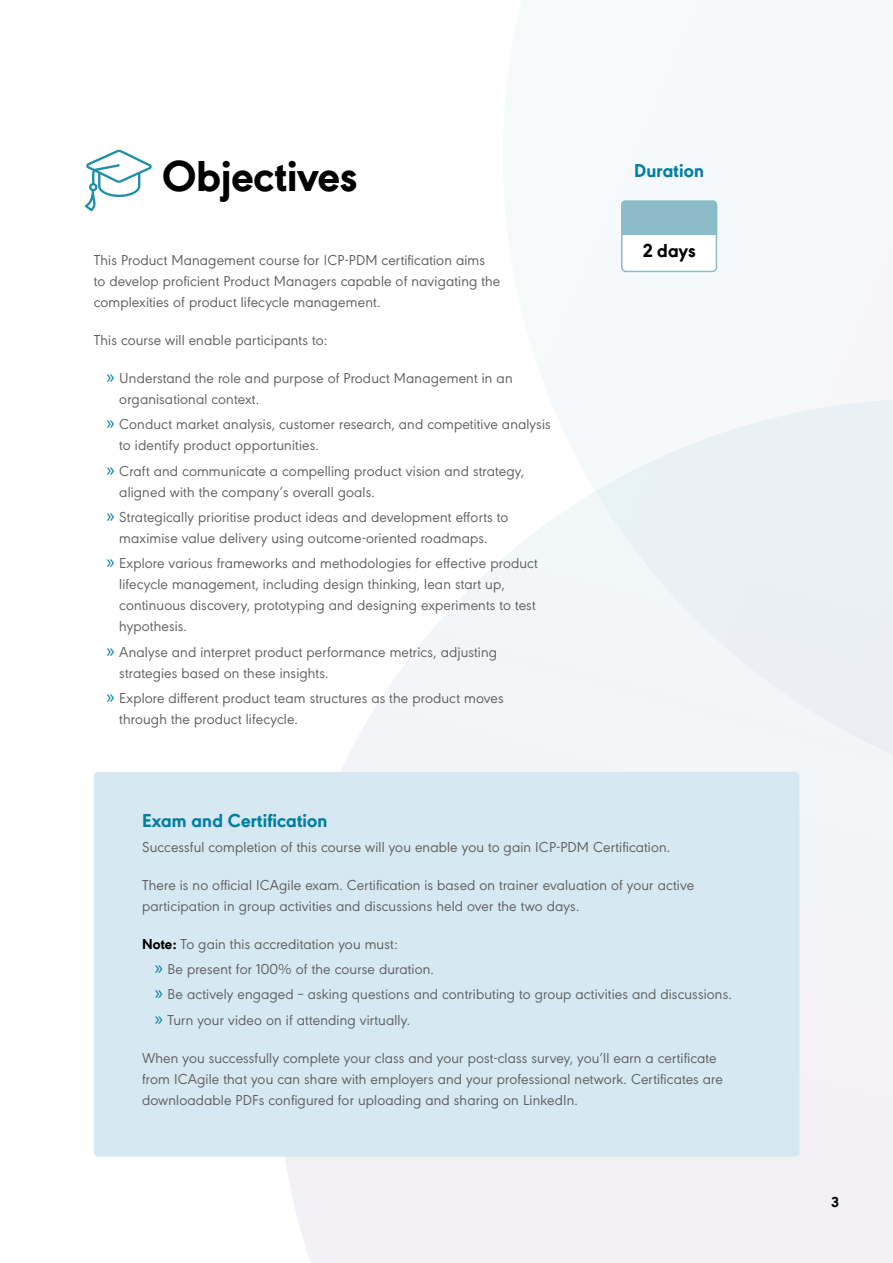
<style>
.page{position:relative;width:893px;height:1263px;background:#fff}
.page>*{position:absolute;margin:0;border:0;box-sizing:border-box;transform-origin:0 0}
.t1{font:800 45px "URW Geometric";color:#000}
.t2{font:800 19.5px "URW Geometric";letter-spacing:.01em;color:#00809e}
.t3{font:800 19.5px "URW Geometric";color:#000}
.t4{font:15px/21px "URW Geometric";letter-spacing:.01em;color:#626363}
.t5{font:15px/21px "URW Geometric";letter-spacing:.01em;color:#626262}
.t6{font:800 15px "URW Geometric";color:#000}
.s1{font-family:"Myriad Pro";font-size:19.5px;color:#00809e}
.s2{font-weight:800;color:#000}
.s3{color:#626262}
</style>
<div class="page">
<svg style="left:285px;top:400px;width:608px;height:863px"></svg>
<svg style="left:85px;top:149px;width:67px;height:62px"></svg>
<div style="left:621px;top:202px;width:96px;height:70px;border:2px solid #8bbcc7;border-radius:4px"></div>
<div style="left:621px;top:200px;width:96px;height:35px;background:#8bbcc7"></div>
<div style="left:94px;top:772px;width:705px;height:385px;background:#d6e8f2;border-radius:4px"></div>
<h1 class="t1" style="left:162px;top:142px;width:197px">Objectives</h1>
<h2 class="t2" style="left:634px;top:156px;width:71px">Duration</h2>
<p class="t5" style="left:94px;top:249px;width:408px">This Product Management course for ICP-PDM certification aims<br>to develop proficient Product Managers capable of navigating the complexities of product lifecycle management.</p>
<p class="t5" style="left:94px;top:329px;width:235px">This course will enable participants to:</p>
<p class="t4" style="left:119px;top:367px;width:395px;text-indent:-13px"><span class="s1">»</span> Understand the role and purpose of Product Management in an organisational context.</p>
<p class="t4" style="left:119px;top:413px;width:433px;text-indent:-13px"><span class="s1">»</span> Conduct market analysis, customer research, and competitive analysis to identify product opportunities.</p>
<p class="t4" style="left:119px;top:459px;width:406px;text-indent:-13px"><span class="s1">»</span> Craft and communicate a compelling product vision and strategy, aligned with the company’s overall goals.</p>
<p class="t4" style="left:107px;top:505px;width:403px;text-align:center"><span class="s1">»</span> Strategically prioritise product ideas and development efforts to maximise value delivery using outcome-oriented roadmaps.</p>
<p class="t4" style="left:119px;top:552px;width:420px;text-indent:-13px"><span class="s1">»</span> Explore various frameworks and methodologies for effective product lifecycle management, including design thinking, lean start up, continuous discovery, prototyping and designing experiments to test hypothesis.</p>
<p class="t4" style="left:119px;top:640px;width:379px;text-indent:-13px"><span class="s1">»</span> Analyse and interpret product performance metrics, adjusting strategies based on these insights.</p>
<p class="t5" style="left:119px;top:686px;width:386px;text-indent:-13px"><span class="s1">»</span> Explore different product team structures as the product moves through the product lifecycle.</p>
<h2 class="t2" style="left:142px;top:806px;width:187px">Exam and Certification</h2>
<h2 class="t3" style="left:643px;top:236px;width:54px">2 days</h2>
<p class="t5" style="left:142px;top:835px;width:530px">Successful completion of this course will you enable you to gain ICP-PDM Certification.</p>
<p class="t5" style="left:142px;top:873px;width:554px">There is no official ICAgile exam. Certification is based on trainer evaluation of your active participation in group activities and discussions held over the two days.</p>
<p class="t4" style="left:155px;top:930px;width:579px;line-height:25.2px;text-indent:-13px"><span class="s2">Note:</span> <span class="s3">To gain this accreditation you must:<br></span><span class="s1">»</span> Be present for 100% of the course duration.<br><span class="s1">»</span> Be actively engaged – asking questions and contributing to group activities and discussions. <span class="s1">»</span> Turn your video on if attending virtually.</p>
<p class="t5" style="left:142px;top:1046px;width:582px">When you successfully complete your class and your post-class survey, you’ll earn a certificate from ICAgile that you can share with employers and your professional network. Certificates are downloadable PDFs configured for uploading and sharing on LinkedIn.</p>
<p class="t6" style="left:832px;top:1191px;width:9px">3</p>
</div>
